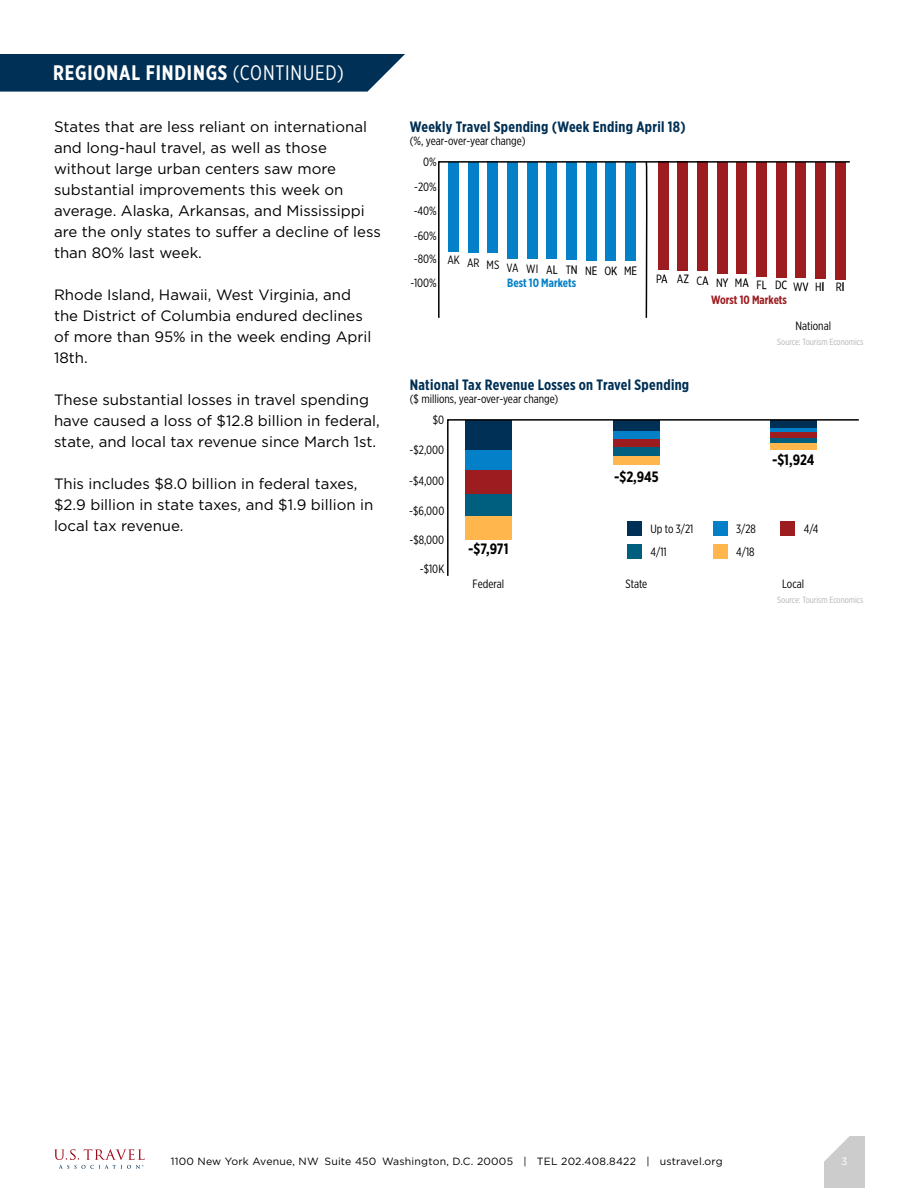
<style>
.page{position:relative;width:918px;height:1188px;background:#fff}
.page>*{position:absolute;margin:0;border:0;box-sizing:border-box;transform-origin:0 0}
.t1{font:700 21px "Gotham X Narrow";letter-spacing:.04em;color:#fff}
.t2{font:15px/21px "Gotham";color:#000}
.t3{font:700 15px "Gotham X Narrow";letter-spacing:.02em;color:#003055}
.t4{font:700 15px "Gotham X Narrow";letter-spacing:-.005em;color:#000}
.t5{font:12px/24.9px "Gotham X Narrow";color:#000}
.t6{font:700 12px "Gotham X Narrow";color:#9d1c20}
.t7{font:700 12px "Gotham X Narrow";color:#0480c8}
.t8{font:10.5px "Gotham";letter-spacing:.02em;color:#000}
.t9{font:10.5px "Gotham";color:#fff}
.t10{font:9px "Gotham X Narrow";color:#b3b3b3}
.s1{font-weight:400}
</style>
<div class="page">
<div style="left:824px;top:1137px;width:40px;height:51px;background:#ccc"></div>
<svg style="left:54px;top:1149px;width:91px;height:20px"></svg>
<svg style="left:824px;top:1136px;width:28px;height:26px"></svg>
<div style="left:0;top:54px;width:405px;height:38px;background:#003055"></div>
<svg style="left:438px;top:161px;width:412px;height:157px"></svg>
<svg style="left:645px;top:161px;width:3px;height:157px"></svg>
<svg style="left:447px;top:419px;width:412px;height:157px"></svg>
<h1 class="t1" style="left:53px;top:60px;width:292px">REGIONAL FINDINGS <span class="s1">(CONTINUED)</span></h1>
<p class="t2" style="left:54px;top:116px;width:328px">States that are less reliant on international and long-haul travel, as well as those without large urban centers saw more substantial improvements this week on average. Alaska, Arkansas, and Mississippi are the only states to suffer a decline of less than 80% last week.</p>
<p class="t2" style="left:54px;top:284px;width:319px">Rhode Island, Hawaii, West Virginia, and the District of Columbia endured declines of more than 95% in the week ending April<br>18th.</p>
<p class="t2" style="left:54px;top:389px;width:327px">These substantial losses in travel spending have caused a loss of $12.8 billion in federal, state, and local tax revenue since March 1st.</p>
<p class="t2" style="left:54px;top:473px;width:321px">This includes $8.0 billion in federal taxes, $2.9 billion in state taxes, and $1.9 billion in local tax revenue.</p>
<p class="t3" style="left:410px;top:117px;width:278px">Weekly Travel Spending (Week Ending April 18)</p>
<p class="t5" style="left:410px;top:128px;width:117px">(%, year-over-year change)</p>
<p class="t5" style="left:414px;top:149px;width:24px;text-align:right">0% -20%</p>
<p class="t5" style="left:414px;top:198px;width:25px">-40% -60%</p>
<p class="t5" style="left:411px;top:247px;width:28px;line-height:23.5px">-80% -100%</p>
<p class="t5" style="left:447px;top:256px;width:191px">AK AR MS VA WI AL TN NE OK ME</p>
<p class="t7" style="left:507px;top:275px;width:70px">Best 10 Markets</p>
<p class="t5" style="left:656px;top:271px;width:190px">PA AZ CA NY MA FL DC WV HI RI</p>
<p class="t6" style="left:711px;top:293px;width:77px">Worst 10 Markets</p>
<p class="t5" style="left:796px;top:313px;width:37px">National</p>
<p class="t10" style="left:777px;top:337px;width:88px">Source: Tourism Economics</p>
<p class="t3" style="left:410px;top:375px;width:281px">National Tax Revenue Losses on Travel Spending</p>
<p class="t5" style="left:410px;top:386px;width:150px">($ millions, year-over-year change)</p>
<p class="t5" style="left:433px;top:407px;width:13px">$0</p>
<p class="t5" style="left:410px;top:437px;width:36px">-$2,000</p>
<p class="t5" style="left:409px;top:468px;width:37px">-$4,000</p>
<p class="t5" style="left:409px;top:498px;width:37px">-$6,000</p>
<p class="t5" style="left:409px;top:527px;width:36px">-$8,000</p>
<p class="t5" style="left:420px;top:557px;width:26px">-$10K</p>
<p class="t4" style="left:468px;top:540px;width:42px">-$7,971</p>
<p class="t5" style="left:473px;top:571px;width:33px">Federal</p>
<p class="t4" style="left:614px;top:468px;width:46px">-$2,945</p>
<p class="t4" style="left:772px;top:450px;width:44px">-$1,924</p>
<p class="t5" style="left:650px;top:516px;width:44px">Up to 3/21</p>
<p class="t5" style="left:736px;top:516px;width:21px">3/28</p>
<p class="t5" style="left:804px;top:516px;width:16px">4/4</p>
<p class="t5" style="left:650px;top:539px;width:18px">4/11</p>
<p class="t5" style="left:736px;top:539px;width:20px">4/18</p>
<p class="t5" style="left:625px;top:571px;width:23px">State</p>
<p class="t5" style="left:782px;top:571px;width:23px">Local</p>
<p class="t10" style="left:777px;top:595px;width:88px">Source: Tourism Economics</p>
<p class="t8" style="left:171px;top:1154px;width:553px">1100 New York Avenue, NW Suite 450 Washington, D.C. 20005 | TEL 202.408.8422 | ustravel.org</p>
<p class="t9" style="left:841px;top:1154px;width:8px">3</p>
</div>
